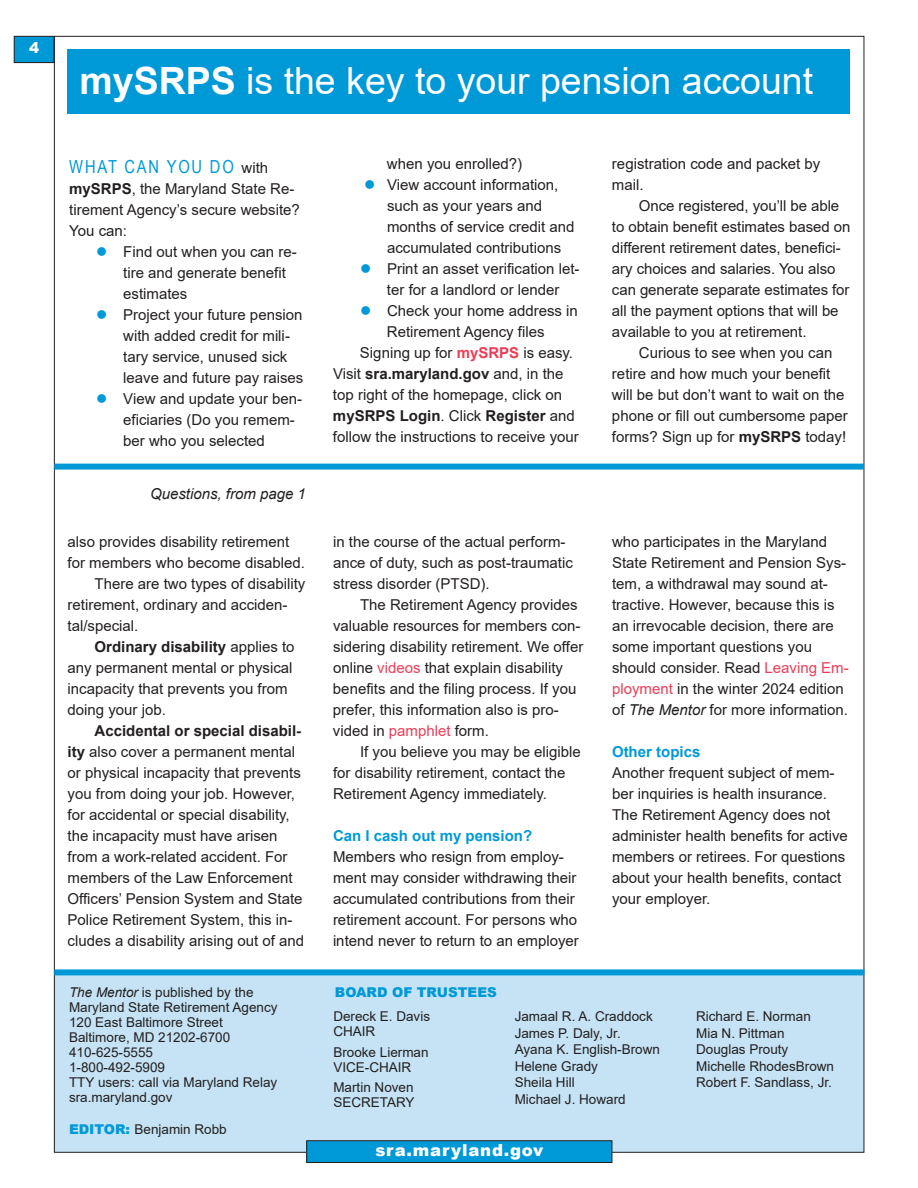
<style>
.page{position:relative;width:918px;height:1188px;background:#fff}
.page>*{position:absolute;margin:0;border:0;box-sizing:border-box;transform-origin:0 0}
.t1{font:37.5px "Arial";color:#fff}
.t2{font:18px "Arial Narrow";letter-spacing:.1em;color:#0099d8}
.t3{font:900 16.5px "Arial";letter-spacing:.05em;color:#fff}
.t4{font:15px/21px "Arial";color:#231f20}
.t5{font:700 15px "Arial";color:#0099d8}
.t6{font:italic 15px "Arial";color:#231f20}
.t7{font:900 15px "Arial";color:#fff}
.t8{font:13.5px "Arial";color:#231f20}
.t9{font:900 13.5px "Arial";color:#0099d8}
.s1{font-weight:700}
.s2{font-family:"Arial";font-size:15px;color:#231f20}
.s3{color:#0099d8}
.s4{font-style:italic}
.s5{font-weight:900;color:#0099d8}
.s6{font-weight:700;color:#ee3d56}
.s7{color:#ee3d56}
</style>
<div class="page">
<div style="left:54px;top:970px;width:810px;height:182px;background:#c5e3f4"></div>
<div style="left:54px;top:464px;width:810px;height:6px;background:#0099d8"></div>
<div style="left:14px;top:36px;width:40px;height:27px;background:#0099d8"></div>
<div style="left:14px;top:36px;width:40px;height:27px;border:1px solid #231f20"></div>
<div style="left:54px;top:969px;width:810px;height:6px;background:#0099d8"></div>
<div style="left:307px;top:1141px;width:305px;height:21px;background:#0099d8"></div>
<div style="left:306px;top:1140px;width:306px;height:23px;border:1px solid #231f20"></div>
<div style="left:68px;top:49px;width:782px;height:65px;background:#0099d8"></div>
<p class="t7" style="left:29px;top:37px;width:12px">4</p>
<p class="t1" style="left:79px;top:60px;width:735px"><span class="s1">mySRPS</span> is the key to your pension account</p>
<p class="t2" style="left:69px;top:156px;width:201px">WHAT CAN YOU DO <span class="s2">with</span></p>
<p class="t4" style="left:69px;top:178px;width:232px"><span class="s1">mySRPS</span>, the Maryland State Re&shy;tirement Agency’s secure website?<br>You can:</p>
<p class="t4" style="left:123px;top:241px;width:175px;text-indent:-27px"><span class="s3">●</span> Find out when you can re&shy;tire and generate benefit estimates</p>
<p class="t4" style="left:123px;top:304px;width:182px;text-indent:-27px"><span class="s3">●</span> Project your future pension with added credit for mili&shy;tary service, unused sick leave and future pay raises</p>
<p class="t4" style="left:123px;top:388px;width:181px;text-indent:-27px"><span class="s3">●</span> View and update your ben&shy;eficiaries (Do you remem&shy;ber who you selected</p>
<p class="t6" style="left:150px;top:485px;width:157px">Questions, from page 1</p>
<p class="t4" style="left:68px;top:532px;width:239px">also provides disability retirement for members who become disabled.</p>
<p class="t4" style="left:68px;top:574px;width:239px;text-indent:27px">There are two types of disability retirement, ordinary and acciden&shy;tal/special.</p>
<p class="t4" style="left:68px;top:637px;width:229px;text-indent:27px"><span class="s1">Ordinary disability</span> applies to any permanent mental or physical incapacity that prevents you from doing your job.</p>
<p class="t4" style="left:68px;top:721px;width:238px;text-indent:27px"><span class="s1">Accidental or special disabil&shy;ity</span> also cover a permanent mental or physical incapacity that prevents you from doing your job. However, for accidental or special disability, the incapacity must have arisen from a work-related accident. For members of the Law Enforcement Officers’ Pension System and State Police Retirement System, this in&shy;cludes a disability arising out of and</p>
<p class="t8" style="left:69px;top:985px;width:186px"><span class="s4">The Mentor</span> is published by the</p>
<p class="t8" style="left:69px;top:1000px;width:210px">Maryland State Retirement Agency</p>
<p class="t8" style="left:69px;top:1015px;width:155px">120 East Baltimore Street</p>
<p class="t8" style="left:69px;top:1030px;width:163px">Baltimore, MD 21202-6700</p>
<p class="t8" style="left:69px;top:1045px;width:86px">410-625-5555</p>
<p class="t8" style="left:69px;top:1060px;width:98px">1-800-492-5909</p>
<p class="t8" style="left:69px;top:1075px;width:210px">TTY users: call via Maryland Relay</p>
<p class="t8" style="left:69px;top:1090px;width:105px">sra.maryland.gov</p>
<p class="t8" style="left:69px;top:1122px;width:159px"><span class="s5">EDITOR:</span> Benjamin Robb</p>
<p class="t4" style="left:387px;top:153px;width:137px">when you enrolled?)</p>
<p class="t4" style="left:387px;top:174px;width:189px;text-indent:-23px"><span class="s3">●</span> View account information, such as your years and months of service credit and accumulated contributions</p>
<p class="t4" style="left:360px;top:258px;width:221px;text-align:center"><span class="s3">●</span> Print an asset verification let&shy;ter for a landlord or lender</p>
<p class="t4" style="left:360px;top:300px;width:219px;text-align:center"><span class="s3">●</span> Check your home address in<br>Retirement Agency files</p>
<p class="t4" style="left:333px;top:342px;width:247px;text-indent:27px">Signing up for <span class="s6">mySRPS</span> is easy.<br>Visit <span class="s1">sra.maryland.gov</span> and, in the top right of the homepage, click on <span class="s1">mySRPS Login</span>. Click <span class="s1">Register</span> and follow the instructions to receive your</p>
<p class="t4" style="left:612px;top:153px;width:210px">registration code and packet by mail.</p>
<p class="t4" style="left:612px;top:195px;width:240px;text-indent:27px">Once registered, you’ll be able to obtain benefit estimates based on different retirement dates, benefici&shy;ary choices and salaries. You also can generate separate estimates for all the payment options that will be available to you at retirement.</p>
<p class="t4" style="left:612px;top:342px;width:237px;text-indent:27px">Curious to see when you can retire and how much your benefit will be but don’t want to wait on the phone or fill out cumbersome paper forms? Sign up for <span class="s1">mySRPS</span> today!</p>
<p class="t4" style="left:333px;top:532px;width:241px">in the course of the actual perform&shy;ance of duty, such as post-traumatic stress disorder (PTSD).</p>
<p class="t4" style="left:333px;top:595px;width:252px;text-indent:27px">The Retirement Agency provides valuable resources for members con&shy;sidering disability retirement. We offer online <span class="s7">videos</span> that explain disability benefits and the filing process. If you prefer, this information also is pro&shy;vided in <span class="s7">pamphlet</span> form.</p>
<p class="t4" style="left:333px;top:742px;width:249px;text-indent:27px">If you believe you may be eligible for disability retirement, contact the<br>Retirement Agency immediately.</p>
<p class="t5" style="left:333px;top:828px;width:201px">Can I cash out my pension?</p>
<p class="t4" style="left:333px;top:847px;width:247px">Members who resign from employ&shy;ment may consider withdrawing their accumulated contributions from their retirement account. For persons who intend never to return to an employer</p>
<p class="t9" style="left:335px;top:982px;width:164px">BOARD OF TRUSTEES</p>
<p class="t4" style="left:612px;top:531px;width:238px">who participates in the Maryland State Retirement and Pension Sys&shy;tem, a withdrawal may sound at&shy;tractive. However, because this is an irrevocable decision, there are some important questions you should consider. Read <span class="s7">Leaving Em&shy;ployment</span> in the winter 2024 edition of <span class="s4">The Mentor</span> for more information.</p>
<p class="t5" style="left:612px;top:743px;width:90px">Other topics</p>
<p class="t4" style="left:612px;top:762px;width:237px">Another frequent subject of mem&shy;ber inquiries is health insurance.<br>The Retirement Agency does not administer health benefits for active members or retirees. For questions about your health benefits, contact your employer.</p>
<p class="t8" style="left:333px;top:1009px;width:98px">Dereck E. Davis</p>
<p class="t8" style="left:333px;top:1024px;width:43px">CHAIR</p>
<p class="t8" style="left:333px;top:1044px;width:97px">Brooke Lierman</p>
<p class="t8" style="left:333px;top:1059px;width:80px">VICE-CHAIR</p>
<p class="t8" style="left:333px;top:1080px;width:82px">Martin Noven</p>
<p class="t8" style="left:333px;top:1095px;width:83px">SECRETARY</p>
<p class="t8" style="left:515px;top:1009px;width:140px">Jamaal R. A. Craddock</p>
<p class="t8" style="left:515px;top:1026px;width:108px">James P. Daly, Jr.</p>
<p class="t8" style="left:515px;top:1042px;width:147px">Ayana K. English-Brown</p>
<p class="t8" style="left:515px;top:1059px;width:85px">Helene Grady</p>
<p class="t8" style="left:515px;top:1075px;width:62px">Sheila Hill</p>
<p class="t8" style="left:515px;top:1092px;width:113px">Michael J. Howard</p>
<p class="t3" style="left:375px;top:1138px;width:169px">sra.maryland.gov</p>
<p class="t8" style="left:696px;top:1009px;width:116px">Richard E. Norman</p>
<p class="t8" style="left:696px;top:1026px;width:90px">Mia N. Pittman</p>
<p class="t8" style="left:696px;top:1042px;width:94px">Douglas Prouty</p>
<p class="t8" style="left:696px;top:1059px;width:140px">Michelle RhodesBrown</p>
<p class="t8" style="left:696px;top:1075px;width:137px">Robert F. Sandlass, Jr.</p>
</div>
